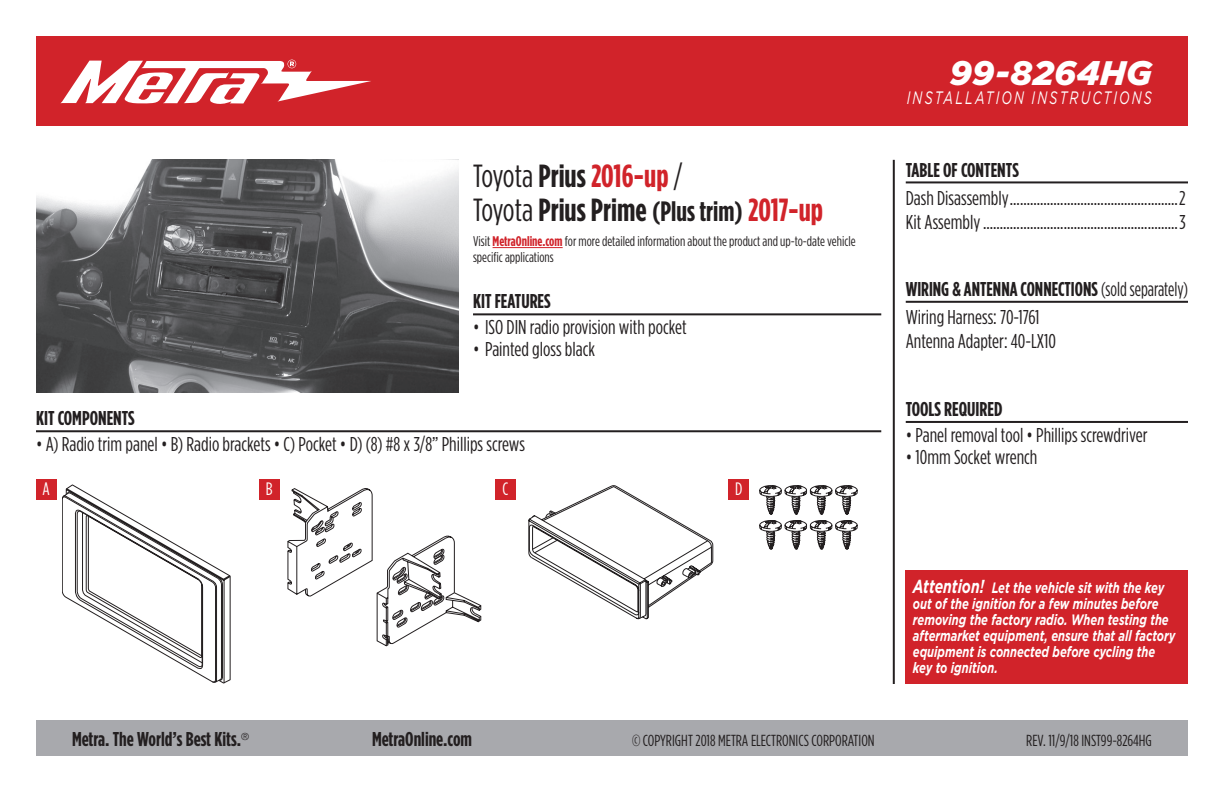
<style>
.page{position:relative;width:1224px;height:792px;background:#fff}
.page>*{position:absolute;margin:0;border:0;box-sizing:border-box;transform-origin:0 0}
.t1{font:italic 900 34px "Gotham";letter-spacing:.005em;color:#fff}
.t2{font:700 32px/34px "Gotham Condensed";color:#231f20}
.t3{font:20px/24px "Gotham Condensed";color:#231f20}
.t4{font:700 20px "Gotham Condensed";color:#231f20}
.t5{font:20px/28px "Gotham Condensed";color:#231f20;scale:.9 1}
.t6{font:italic 18px "Gotham";letter-spacing:.165em;color:#fff;scale:.7 1}
.t7{font:18px "Gotham Condensed";color:#fff}
.t8{font:16px "Gotham Condensed";color:#231f20}
.t9{font:italic 700 15px/16px "Gotham";color:#fff;scale:.74 1}
.t10{font:14px/16px "Gotham Condensed";color:#231f20}
.s1{font-weight:400}
.s2{color:#d1232a}
.s3{font-size:28px}
.s4{font-weight:700;color:#d1232a}
.s5{font-weight:700}
.s6{font-size:18.8px}
</style>
<div class="page">
<div style="left:36px;top:720px;width:1152px;height:36px;background:#a8a9ad"></div>
<hr style="left:893px;top:160px;width:2px;height:524px;background:#231f20">
<img style="left:36px;top:160px;width:423px;height:232px">
<div style="left:36px;top:36px;width:1152px;height:90px;background:#d1232a"></div>
<svg style="left:60px;top:60px;width:311px;height:44px"></svg>
<div style="left:906px;top:570px;width:282px;height:114px;background:#d1232a"></div>
<hr style="left:473px;top:313px;width:408px;height:2px;background:#231f20">
<hr style="left:36px;top:430px;width:845px;height:2px;background:#231f20">
<hr style="left:906px;top:421px;width:282px;height:2px;background:#231f20">
<hr style="left:906px;top:301px;width:282px;height:2px;background:#231f20">
<hr style="left:906px;top:181px;width:282px;height:2px;background:#231f20">
<svg style="left:62px;top:485px;width:168px;height:198px"></svg>
<svg style="left:288px;top:488px;width:193px;height:158px"></svg>
<svg style="left:528px;top:485px;width:185px;height:134px"></svg>
<svg style="left:760px;top:485px;width:97px;height:29px"></svg>
<svg style="left:760px;top:520px;width:97px;height:29px"></svg>
<div style="left:36px;top:479px;width:21px;height:21px;background:#d1232a"></div>
<div style="left:259px;top:479px;width:20px;height:21px;background:#d1232a"></div>
<div style="left:495px;top:479px;width:21px;height:21px;background:#d1232a"></div>
<div style="left:729px;top:479px;width:20px;height:21px;background:#d1232a"></div>
<hr style="left:493px;top:247px;width:70px;height:1px;background:#d1232a">
<h1 class="t1" style="left:950px;top:53px;width:204px">99-8264HG</h1>
<h2 class="t2" style="left:473px;top:158px;width:352px"><span class="s1">Toyota</span> Prius <span class="s2">2016-up</span> <span class="s1">/<br>Toyota</span> Prius Prime <span class="s3">(Plus trim)</span> <span class="s2">2017-up</span></h2>
<p class="t10" style="left:473px;top:233px;width:384px">Visit <span class="s4">MetraOnline.com</span> for more detailed information about the product and up-to-date vehicle specific applications</p>
<p class="t4" style="left:473px;top:290px;width:79px">KIT FEATURES</p>
<p class="t3" style="left:473px;top:315px;width:215px">• ISO DIN radio provision with pocket</p>
<p class="t3" style="left:473px;top:337px;width:124px">• Painted gloss black</p>
<p class="t4" style="left:36px;top:407px;width:100px">KIT COMPONENTS</p>
<p class="t3" style="left:36px;top:432px;width:490px">• A) Radio trim panel • B) Radio brackets • C) Pocket • D) (8) #8 x 3/8” Phillips screws</p>
<p class="t7" style="left:43px;top:479px;width:9px">A</p>
<p class="t7" style="left:266px;top:479px;width:8px">B</p>
<p class="t7" style="left:503px;top:479px;width:7px">C</p>
<p class="t7" style="left:735px;top:479px;width:9px">D</p>
<p class="t6" style="left:907px;top:88px;width:352px">INSTALLATION INSTRUCTIONS</p>
<p class="t4" style="left:906px;top:158px;width:115px">TABLE OF CONTENTS</p>
<p class="t3" style="left:906px;top:185px;width:281px">Dash Disassembly..................................................2<br>Kit Assembly..........................................................3</p>
<p class="t5" style="left:906px;top:274px;width:315px"><span class="s5">WIRING &amp; ANTENNA CONNECTIONS</span> (sold separately)<br>Wiring Harness: 70-1761</p>
<p class="t3" style="left:906px;top:328px;width:152px">Antenna Adapter: 40-LX10</p>
<p class="t4" style="left:906px;top:398px;width:98px">TOOLS REQUIRED</p>
<p class="t3" style="left:906px;top:423px;width:243px">• Panel removal tool • Phillips screwdriver</p>
<p class="t3" style="left:906px;top:445px;width:133px">• 10mm Socket wrench</p>
<p class="t9" style="left:913px;top:580px;width:356px"><span class="s6">Attention!</span> Let the vehicle sit with the key out of the ignition for a few minutes before removing the factory radio. When testing the aftermarket equipment, ensure that all factory equipment is connected before cycling the key to ignition.</p>
<p class="t4" style="left:72px;top:728px;width:179px">Metra. The World’s Best Kits.<sup>®</sup></p>
<p class="t4" style="left:372px;top:728px;width:102px">MetraOnline.com</p>
<p class="t8" style="left:632px;top:732px;width:244px">© COPYRIGHT 2018 METRA ELECTRONICS CORPORATION</p>
<p class="t8" style="left:1026px;top:732px;width:127px">REV. 11/9/18 INST99-8264HG</p>
</div>
